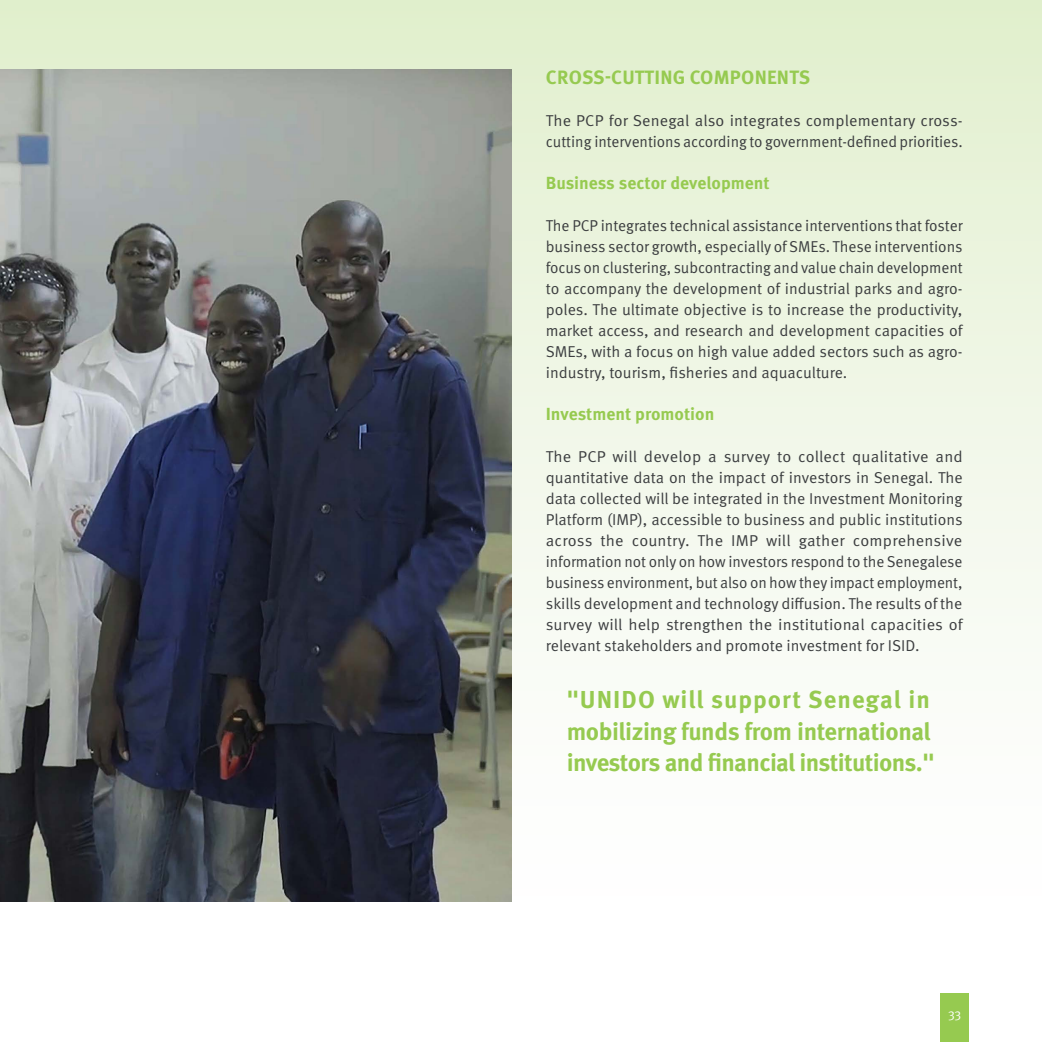
<style>
.page{position:relative;width:1042px;height:1042px;background:#fff}
.page>*{position:absolute;margin:0;border:0;box-sizing:border-box;transform-origin:0 0}
.t1{font:700 24.5px/31.5px "Meta Pro";letter-spacing:-.02em;color:#96ca50}
.Body_Text_Simone{font:700 19.25px "Meta Pro";letter-spacing:.01em;color:#96ca50}
.Body_Text_Simone-2{font:700 17.5px "Meta Pro";color:#96ca50}
.Body_Text_Simone-3{font:15.75px/21px "Meta Pro";color:#3b3d3f;text-align:justify}
.t2{font:12.95px "Meta OT Norm";color:#fff}
</style>
<div class="page">
<div style="left:0;top:0;width:1042px;height:903px;background:linear-gradient(to bottom,#e2efcf,#fff)"></div>
<img style="left:0;top:69px;width:511px;height:833px">
<div style="left:940px;top:993px;width:29px;height:49px;background:#96ca50"></div>
<p class="Body_Text_Simone" style="left:546px;top:65px;width:266px">CROSS-CUTTING COMPONENTS</p>
<p class="Body_Text_Simone-3" style="left:546px;top:111px;width:418px">The PCP for Senegal also integrates complementary cross&shy;cutting interventions according to government-defined priorities.</p>
<p class="Body_Text_Simone-2" style="left:546px;top:172px;width:225px">Business sector development</p>
<p class="Body_Text_Simone-3" style="left:546px;top:216px;width:418px">The PCP integrates technical assistance interventions that foster business sector growth, especially of SMEs. These interventions focus on clustering, subcontracting and value chain development to accompany the development of industrial parks and agro&shy;poles. The ultimate objective is to increase the productivity, market access, and research and development capacities of SMEs, with a focus on high value added sectors such as agro&shy;industry, tourism, fisheries and aquaculture.</p>
<p class="Body_Text_Simone-2" style="left:546px;top:403px;width:170px">Investment promotion</p>
<p class="Body_Text_Simone-3" style="left:546px;top:447px;width:418px">The PCP will develop a survey to collect qualitative and quantitative data on the impact of investors in Senegal. The data collected will be integrated in the Investment Monitoring Platform (IMP), accessible to business and public institutions across the country. The IMP will gather comprehensive information not only on how investors respond to the Senegalese business environment, but also on how they impact employment, skills development and technology diffusion. The results of the survey will help strengthen the institutional capacities of relevant stakeholders and promote investment for ISID.</p>
<p class="t1" style="left:567px;top:685px;width:369px">"UNIDO will support Senegal in mobilizing funds from international investors and financial institutions."</p>
<p class="t2" style="left:948px;top:1006px;width:15px">33</p>
</div>
